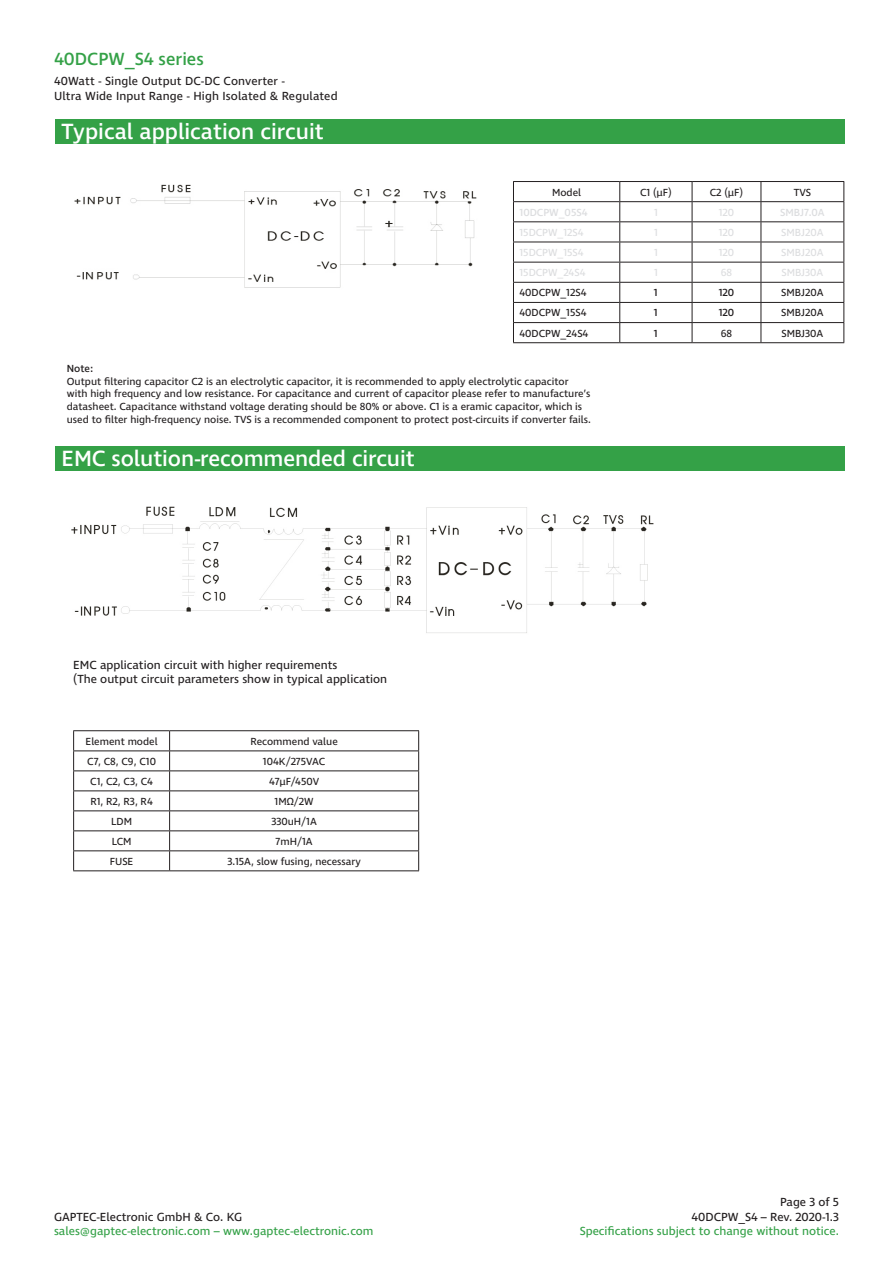
<style>
.page{position:relative;width:893px;height:1263px;background:#fff}
.page>*{position:absolute;margin:0;border:0;box-sizing:border-box;transform-origin:0 0}
.t1{font:500 22.5px "Ingra";letter-spacing:-.005em;color:#fff}
.t2{font:500 18px "Ingra";color:#34a147}
.t3{font:12px/14.4px "Ingra";color:#231f20;text-align:right}
.t4{font:12px "Ingra";color:#34a147}
.t5{font:10.5px/12.6px "Ingra";color:#231f20}
.t6{font:10.5px "Ingra";color:#dcdddf}
.t7{font:500 10.5px "Ingra";color:#dcdddf}
.t8{font:500 10.5px "Ingra";color:#231f20}
</style>
<div class="page">
<div style="left:55px;top:119px;width:790px;height:25px;background:#34a147"></div>
<img style="left:74px;top:184px;width:403px;height:104px">
<div style="left:55px;top:446px;width:790px;height:25px;background:#34a147"></div>
<img style="left:71px;top:506px;width:583px;height:127px">
<hr style="left:73px;top:730px;width:97px;height:1px;background:#231f20">
<hr style="left:170px;top:730px;width:249px;height:1px;background:#231f20">
<hr style="left:73px;top:750px;width:97px;height:1px;background:#231f20">
<hr style="left:170px;top:750px;width:249px;height:1px;background:#231f20">
<hr style="left:73px;top:770px;width:97px;height:1px;background:#231f20">
<hr style="left:170px;top:770px;width:249px;height:1px;background:#231f20">
<hr style="left:73px;top:790px;width:97px;height:1px;background:#231f20">
<hr style="left:170px;top:790px;width:249px;height:1px;background:#231f20">
<hr style="left:73px;top:810px;width:97px;height:1px;background:#231f20">
<hr style="left:170px;top:810px;width:249px;height:1px;background:#231f20">
<hr style="left:73px;top:830px;width:97px;height:1px;background:#231f20">
<hr style="left:170px;top:830px;width:249px;height:1px;background:#231f20">
<hr style="left:73px;top:850px;width:97px;height:1px;background:#231f20">
<svg style="left:73px;top:731px;width:1px;height:139px"></svg>
<hr style="left:170px;top:850px;width:249px;height:1px;background:#231f20">
<svg style="left:169px;top:731px;width:1px;height:139px"></svg>
<svg style="left:418px;top:731px;width:1px;height:139px"></svg>
<hr style="left:73px;top:870px;width:97px;height:1px;background:#231f20">
<hr style="left:170px;top:870px;width:249px;height:1px;background:#231f20">
<hr style="left:620px;top:181px;width:72px;height:1px;background:#231f20">
<hr style="left:692px;top:181px;width:69px;height:1px;background:#231f20">
<hr style="left:761px;top:181px;width:83px;height:1px;background:#231f20">
<hr style="left:620px;top:201px;width:72px;height:1px;background:#231f20">
<hr style="left:692px;top:201px;width:69px;height:1px;background:#231f20">
<hr style="left:761px;top:201px;width:83px;height:1px;background:#231f20">
<hr style="left:620px;top:221px;width:72px;height:1px;background:#231f20">
<hr style="left:692px;top:221px;width:69px;height:1px;background:#231f20">
<hr style="left:761px;top:221px;width:83px;height:1px;background:#231f20">
<hr style="left:620px;top:242px;width:72px;height:1px;background:#231f20">
<hr style="left:692px;top:242px;width:69px;height:1px;background:#231f20">
<hr style="left:761px;top:242px;width:83px;height:1px;background:#231f20">
<hr style="left:620px;top:262px;width:72px;height:1px;background:#231f20">
<hr style="left:692px;top:262px;width:69px;height:1px;background:#231f20">
<hr style="left:761px;top:262px;width:83px;height:1px;background:#231f20">
<hr style="left:620px;top:282px;width:72px;height:1px;background:#231f20">
<hr style="left:692px;top:282px;width:69px;height:1px;background:#231f20">
<hr style="left:761px;top:282px;width:83px;height:1px;background:#231f20">
<hr style="left:620px;top:302px;width:72px;height:1px;background:#231f20">
<hr style="left:692px;top:302px;width:69px;height:1px;background:#231f20">
<hr style="left:761px;top:302px;width:83px;height:1px;background:#231f20">
<hr style="left:620px;top:322px;width:72px;height:1px;background:#231f20">
<hr style="left:692px;top:322px;width:69px;height:1px;background:#231f20">
<svg style="left:692px;top:182px;width:1px;height:160px"></svg>
<hr style="left:761px;top:322px;width:83px;height:1px;background:#231f20">
<svg style="left:761px;top:182px;width:1px;height:160px"></svg>
<svg style="left:843px;top:182px;width:1px;height:160px"></svg>
<hr style="left:620px;top:342px;width:72px;height:1px;background:#231f20">
<hr style="left:692px;top:342px;width:69px;height:1px;background:#231f20">
<hr style="left:761px;top:342px;width:83px;height:1px;background:#231f20">
<hr style="left:513px;top:181px;width:107px;height:1px;background:#231f20">
<hr style="left:513px;top:201px;width:107px;height:1px;background:#231f20">
<hr style="left:513px;top:221px;width:107px;height:1px;background:#231f20">
<hr style="left:513px;top:242px;width:107px;height:1px;background:#231f20">
<hr style="left:513px;top:262px;width:107px;height:1px;background:#231f20">
<hr style="left:513px;top:282px;width:107px;height:1px;background:#231f20">
<hr style="left:513px;top:302px;width:107px;height:1px;background:#231f20">
<hr style="left:513px;top:322px;width:107px;height:1px;background:#231f20">
<svg style="left:513px;top:182px;width:1px;height:160px"></svg>
<svg style="left:619px;top:182px;width:1px;height:160px"></svg>
<hr style="left:513px;top:342px;width:107px;height:1px;background:#231f20">
<h2 class="t2" style="left:54px;top:48px;width:151px">40DCPW_S4 series</h2>
<p class="t3" style="left:54px;top:75px;width:285px;text-align:left">40Watt - Single Output DC-DC Converter -<br>Ultra Wide Input Range - High Isolated &amp; Regulated</p>
<p class="t1" style="left:62px;top:117px;width:264px">Typical application circuit</p>
<p class="t5" style="left:552px;top:186px;width:31px">Model</p>
<p class="t5" style="left:640px;top:186px;width:33px">C1 (µF)</p>
<p class="t5" style="left:710px;top:186px;width:35px">C2 (µF)</p>
<p class="t5" style="left:794px;top:186px;width:19px">TVS</p>
<p class="t7" style="left:519px;top:206px;width:70px">10DCPW_05S4</p>
<p class="t6" style="left:654px;top:206px;width:5px">1</p>
<p class="t6" style="left:719px;top:206px;width:17px">120</p>
<p class="t7" style="left:780px;top:206px;width:46px">SMBJ7.0A</p>
<p class="t6" style="left:519px;top:226px;width:66px">15DCPW_12S4</p>
<p class="t6" style="left:654px;top:226px;width:5px">1</p>
<p class="t6" style="left:719px;top:226px;width:17px">120</p>
<p class="t6" style="left:781px;top:226px;width:44px">SMBJ20A</p>
<p class="t6" style="left:519px;top:246px;width:66px">15DCPW_15S4</p>
<p class="t6" style="left:654px;top:246px;width:5px">1</p>
<p class="t6" style="left:719px;top:246px;width:17px">120</p>
<p class="t6" style="left:781px;top:246px;width:44px">SMBJ20A</p>
<p class="t6" style="left:519px;top:266px;width:67px">15DCPW_24S4</p>
<p class="t6" style="left:654px;top:266px;width:5px">1</p>
<p class="t6" style="left:721px;top:266px;width:13px">68</p>
<p class="t6" style="left:781px;top:266px;width:44px">SMBJ30A</p>
<p class="t5" style="left:519px;top:287px;width:68px">40DCPW_12S4</p>
<p class="t8" style="left:654px;top:286px;width:5px">1</p>
<p class="t8" style="left:719px;top:286px;width:17px">120</p>
<p class="t5" style="left:781px;top:287px;width:44px">SMBJ20A</p>
<p class="t5" style="left:519px;top:307px;width:68px">40DCPW_15S4</p>
<p class="t8" style="left:654px;top:306px;width:5px">1</p>
<p class="t8" style="left:719px;top:306px;width:17px">120</p>
<p class="t5" style="left:781px;top:307px;width:44px">SMBJ20A</p>
<p class="t5" style="left:519px;top:327px;width:70px">40DCPW_24S4</p>
<p class="t8" style="left:654px;top:326px;width:5px">1</p>
<p class="t5" style="left:721px;top:327px;width:13px">68</p>
<p class="t5" style="left:781px;top:327px;width:44px">SMBJ30A</p>
<p class="t8" style="left:67px;top:362px;width:28px">Note:</p>
<p class="t5" style="left:67px;top:375px;width:526px">Output filtering capacitor C2 is an electrolytic capacitor, it is recommended to apply electrolytic capacitor with high frequency and low resistance. For capacitance and current of capacitor please refer to manufacture’s datasheet. Capacitance withstand voltage derating should be 80% or above. C1 is a eramic capacitor, which is used to filter high-frequency noise. TVS is a recommended component to protect post-circuits if converter fails.</p>
<p class="t1" style="left:62px;top:444px;width:355px">EMC solution-recommended circuit</p>
<p class="t3" style="left:73px;top:658px;width:266px">EMC application circuit with higher requirements</p>
<p class="t3" style="left:73px;top:672px;width:316px">(The output circuit parameters show in typical application</p>
<p class="t5" style="left:86px;top:735px;width:74px">Element model</p>
<p class="t5" style="left:250px;top:735px;width:89px">Recommend value</p>
<p class="t5" style="left:87px;top:755px;width:70px">C7, C8, C9, C10</p>
<p class="t5" style="left:263px;top:755px;width:64px">104K/275VAC</p>
<p class="t5" style="left:90px;top:775px;width:64px">C1, C2, C3, C4</p>
<p class="t5" style="left:269px;top:775px;width:52px">47μF/450V</p>
<p class="t5" style="left:90px;top:795px;width:64px">R1, R2, R3, R4</p>
<p class="t5" style="left:275px;top:795px;width:41px">1MΩ/2W</p>
<p class="t5" style="left:111px;top:815px;width:22px">LDM</p>
<p class="t5" style="left:271px;top:815px;width:47px">330uH/1A</p>
<p class="t5" style="left:112px;top:835px;width:21px">LCM</p>
<p class="t5" style="left:276px;top:835px;width:39px">7mH/1A</p>
<p class="t5" style="left:110px;top:855px;width:25px">FUSE</p>
<p class="t5" style="left:227px;top:855px;width:135px">3.15A, slow fusing, necessary</p>
<p class="t3" style="left:54px;top:1210px;width:190px">GAPTEC-Electronic GmbH &amp; Co. KG</p>
<p class="t4" style="left:54px;top:1223px;width:321px">sales@gaptec-electronic.com – www.gaptec-electronic.com</p>
<p class="t3" style="left:692px;top:1195px;width:149px">Page 3 of 5<br>40DCPW_S4 – Rev. 2020-1.3</p>
<p class="t4" style="left:580px;top:1223px;width:261px">Specifications subject to change without notice.</p>
</div>
